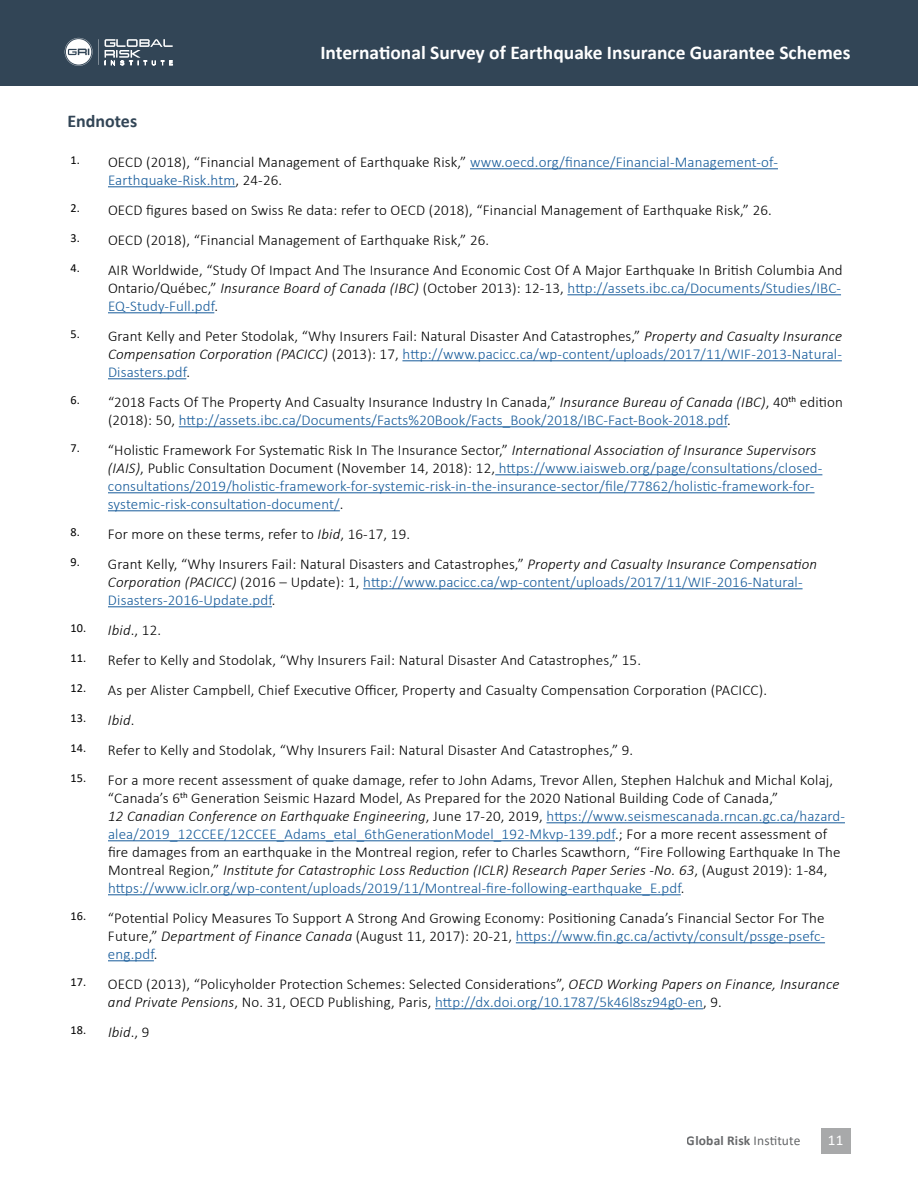
<style>
.page{position:relative;width:918px;height:1188px;background:#fff}
.page>*{position:absolute;margin:0;border:0;box-sizing:border-box;transform-origin:0 0}
.t1{font:700 19.5px "Calibri";color:#fff}
.t2{font:700 18px "Calibri";color:#324556}
.t3{font:300 15px/18px "Calibri";letter-spacing:.01em;color:#000;text-align:justify}
.t4{font:300 15px/18px "Calibri";letter-spacing:.01em;color:#165b9a}
.t5{font:italic 300 15px "Calibri";letter-spacing:.01em;color:#000}
.t6{font:15px "Calibri";color:#fff}
.t7{font:700 13.5px "Calibri";letter-spacing:.01em;color:#242629}
.s1{color:#000}
.s2{font-style:italic}
.s3{color:#165b9a}
.s4{font-style:italic;color:#000}
.s5{font-style:normal}
.s6{font-weight:400}
</style>
<div class="page">
<div style="left:821px;top:1129px;width:30px;height:25px;background:#a8a9aa"></div>
<div style="left:0;top:0;width:918px;height:85px;background:#324556"></div>
<svg style="left:65px;top:38px;width:28px;height:28px"></svg>
<svg style="left:104px;top:39px;width:69px;height:26px"></svg>
<hr style="left:470px;top:168px;width:308px;height:1px;background:#165b9a">
<hr style="left:108px;top:186px;width:127px;height:1px;background:#165b9a">
<hr style="left:568px;top:294px;width:273px;height:1px;background:#165b9a">
<hr style="left:108px;top:312px;width:106px;height:1px;background:#165b9a">
<hr style="left:402px;top:360px;width:440px;height:1px;background:#165b9a">
<hr style="left:108px;top:378px;width:78px;height:1px;background:#165b9a">
<hr style="left:179px;top:426px;width:548px;height:1px;background:#165b9a">
<hr style="left:495px;top:474px;width:327px;height:1px;background:#165b9a">
<hr style="left:108px;top:492px;width:707px;height:1px;background:#165b9a">
<hr style="left:108px;top:510px;width:232px;height:1px;background:#165b9a">
<hr style="left:363px;top:588px;width:440px;height:1px;background:#165b9a">
<hr style="left:108px;top:606px;width:164px;height:1px;background:#165b9a">
<hr style="left:546px;top:822px;width:299px;height:1px;background:#165b9a">
<hr style="left:108px;top:840px;width:507px;height:1px;background:#165b9a">
<hr style="left:108px;top:894px;width:573px;height:1px;background:#165b9a">
<hr style="left:516px;top:942px;width:309px;height:1px;background:#165b9a">
<hr style="left:108px;top:960px;width:46px;height:1px;background:#165b9a">
<hr style="left:435px;top:1008px;width:268px;height:1px;background:#165b9a">
<h1 class="t1" style="left:320px;top:39px;width:532px">International Survey of Earthquake Insurance Guarantee Schemes</h1>
<p class="t2" style="left:68px;top:109px;width:71px">Endnotes</p>
<p class="t4" style="left:108px;top:153px;width:672px;text-indent:-38px"><sup>1.</sup> <span class="s1">OECD (2018), “Financial Management of Earthquake Risk,”</span> www.oecd.org/finance/Financial-Management-of-<br>Earthquake-Risk.htm<span class="s1">, 24-26.</span></p>
<p class="t3" style="left:70px;top:201px;width:703px"><sup>2.</sup> OECD figures based on Swiss Re data: refer to OECD (2018), “Financial Management of Earthquake Risk,” 26.</p>
<p class="t3" style="left:70px;top:231px;width:420px"><sup>3.</sup> OECD (2018), “Financial Management of Earthquake Risk,” 26.</p>
<p class="t3" style="left:108px;top:261px;width:736px;text-indent:-38px"><sup>4.</sup> AIR Worldwide, “Study Of Impact And The Insurance And Economic Cost Of A Major Earthquake In British Columbia And Ontario/Québec,” <span class="s2">Insurance Board of Canada (IBC)</span> (October 2013): 12-13, <span class="s3">http://assets.ibc.ca/Documents/Studies/IBC-EQ-Study-Full.pdf</span>.</p>
<p class="t3" style="left:108px;top:327px;width:736px;text-indent:-38px"><sup>5.</sup> Grant Kelly and Peter Stodolak, “Why Insurers Fail: Natural Disaster And Catastrophes,” <span class="s2">Property and Casualty Insurance Compensation Corporation (PACICC)</span> (2013): 17, <span class="s3">http://www.pacicc.ca/wp-content/uploads/2017/11/WIF-2013-Natural-Disasters.pdf</span>.</p>
<p class="t3" style="left:108px;top:393px;width:736px;text-indent:-38px"><sup>6.</sup> “2018 Facts Of The Property And Casualty Insurance Industry In Canada,” <span class="s2">Insurance Bureau of Canada (IBC)</span>, 40<sup>th</sup> edition (2018): 50, <span class="s3">http://assets.ibc.ca/Documents/Facts%20Book/Facts_Book/2018/IBC-Fact-Book-2018.pdf</span>.</p>
<p class="t4" style="left:108px;top:441px;width:716px;text-indent:-38px"><sup>7.</sup> <span class="s1">“Holistic Framework For Systematic Risk In The Insurance Sector,”</span> <span class="s4">International Association of Insurance Supervisors (IAIS)</span><span class="s1">, Public Consultation Document (November 14, 2018): 12,</span> https://www.iaisweb.org/page/consultations/closed&shy;consultations/2019/holistic-framework-for-systemic-risk-in-the-insurance-sector/file/77862/holistic-framework-for&shy;systemic-risk-consultation-document/<span class="s1">.</span></p>
<p class="t3" style="left:70px;top:525px;width:341px"><sup>8.</sup> For more on these terms, refer to <span class="s2">Ibid</span>, 16-17, 19.</p>
<p class="t4" style="left:108px;top:555px;width:711px;text-indent:-38px"><sup>9.</sup> <span class="s1">Grant Kelly, “Why Insurers Fail: Natural Disasters and Catastrophes,”</span> <span class="s4">Property and Casualty Insurance Compensation<br>Corporation (PACICC)</span> <span class="s1">(2016 – Update): 1,</span> http://www.pacicc.ca/wp-content/uploads/2017/11/WIF-2016-Natural-<br>Disasters-2016-Update.pdf<span class="s1">.</span></p>
<p class="t3" style="left:70px;top:621px;width:92px"><sup>10.</sup> <span class="s2">Ibid</span>., 12.</p>
<p class="t3" style="left:70px;top:651px;width:572px"><sup>11.</sup> Refer to Kelly and Stodolak, “Why Insurers Fail: Natural Disaster And Catastrophes,” 15.</p>
<p class="t3" style="left:70px;top:681px;width:698px"><sup>12.</sup> As per Alister Campbell, Chief Executive Officer, Property and Casualty Compensation Corporation (PACICC).</p>
<p class="t5" style="left:70px;top:711px;width:65px"><sup>13.</sup> Ibid<span class="s5">.</span></p>
<p class="t3" style="left:70px;top:741px;width:564px"><sup>14.</sup> Refer to Kelly and Stodolak, “Why Insurers Fail: Natural Disaster And Catastrophes,” 9.</p>
<p class="t3" style="left:108px;top:771px;width:739px;text-align:left;text-indent:-38px"><sup>15.</sup> For a more recent assessment of quake damage, refer to John Adams, Trevor Allen, Stephen Halchuk and Michal Kolaj, “Canada’s 6<sup>th</sup> Generation Seismic Hazard Model, As Prepared for the 2020 National Building Code of Canada,”<br><span class="s2">12 Canadian Conference on Earthquake Engineering</span>, June 17-20, 2019, <span class="s3">https://www.seismescanada.rncan.gc.ca/hazard&shy;alea/2019_12CCEE/12CCEE_Adams_etal_6thGenerationModel_192-Mkvp-139.pdf</span>.; For a more recent assessment of fire damages from an earthquake in the Montreal region, refer to Charles Scawthorn, “Fire Following Earthquake In The Montreal Region,” <span class="s2">Institute for Catastrophic Loss Reduction (ICLR) Research Paper Series -No. 63</span>, (August 2019): 1-84, <span class="s3">https://www.iclr.org/wp-content/uploads/2019/11/Montreal-fire-following-earthquake_E.pdf</span>.</p>
<p class="t3" style="left:108px;top:909px;width:719px;text-indent:-38px"><sup>16.</sup> “Potential Policy Measures To Support A Strong And Growing Economy: Positioning Canada’s Financial Sector For The Future,” <span class="s2">Department of Finance Canada</span> (August 11, 2017): 20-21, <span class="s3">https://www.fin.gc.ca/activty/consult/pssge-psefc&shy;eng.pdf</span>.</p>
<p class="t3" style="left:108px;top:975px;width:733px;text-indent:-38px"><sup>17.</sup> OECD (2013), “Policyholder Protection Schemes: Selected Considerations”, <span class="s2">OECD Working Papers on Finance, Insurance and Private Pensions</span>, No. 31, OECD Publishing, Paris, <span class="s3">http://dx.doi.org/10.1787/5k46l8sz94g0-en</span>, 9.</p>
<p class="t5" style="left:70px;top:1023px;width:81px"><sup>18.</sup> Ibid<span class="s5">., 9</span></p>
<p class="t7" style="left:687px;top:1131px;width:115px">Global Risk <span class="s6">Institute</span></p>
<p class="t6" style="left:828px;top:1130px;width:17px">11</p>
</div>
